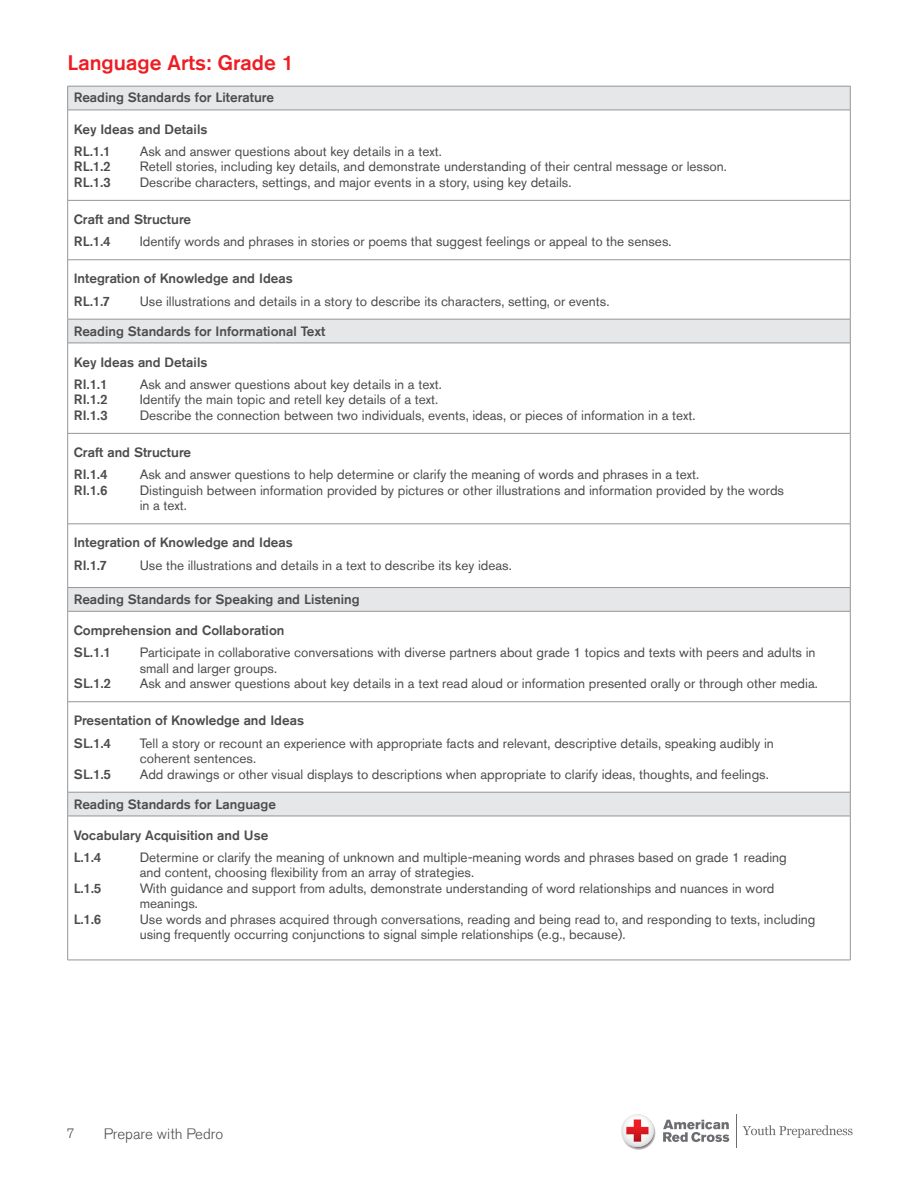
<style>
.page{position:relative;width:918px;height:1188px;background:#fff}
.page>*{position:absolute;margin:0;border:0;box-sizing:border-box;transform-origin:0 0}
.Headings_Above_Chart{font:500 21px "Akzidenz Grotesk Std";color:#ee1d23}
.t1{font:300 15px "Akzidenz Grotesk Std";color:#4b4c4d}
.Tabbed_Text{font:13.5px/15.6px "Akzidenz Grotesk Std";color:#4b4c4d}
.Gray_Medium_Titles{font:500 13.5px "Akzidenz Grotesk Std";color:#4b4c4d}
.Tabbed_Text-2{font:500 13.5px "Akzidenz Grotesk Std";letter-spacing:.04em;color:#4b4c4d}
.t2{font:300 13.5px "Akzidenz Grotesk Std";color:#4b4c4d}
</style>
<div class="page">
<hr style="left:737px;top:1114px;width:1px;height:33px;background:#6c6d70">
<svg style="left:621px;top:1114px;width:35px;height:36px"></svg>
<svg style="left:663px;top:1120px;width:66px;height:22px"></svg>
<svg style="left:743px;top:1125px;width:110px;height:13px"></svg>
<div style="left:68px;top:86px;width:782px;height:24px;background:#e6e7e9"></div>
<svg style="left:68px;top:320px;width:782px;height:496px"></svg>
<hr style="left:68px;top:792px;width:782px;height:1px;background:#939598">
<svg style="left:67px;top:792px;width:1px;height:24px"></svg>
<svg style="left:850px;top:792px;width:1px;height:24px"></svg>
<hr style="left:68px;top:816px;width:782px;height:1px;background:#939598">
<hr style="left:68px;top:86px;width:782px;height:1px;background:#939598">
<svg style="left:67px;top:86px;width:1px;height:24px"></svg>
<svg style="left:850px;top:86px;width:1px;height:24px"></svg>
<hr style="left:68px;top:110px;width:782px;height:1px;background:#939598">
<hr style="left:67px;top:110px;width:1px;height:90px;background:#939598">
<hr style="left:850px;top:110px;width:1px;height:90px;background:#939598">
<hr style="left:68px;top:200px;width:782px;height:1px;background:#939598">
<hr style="left:67px;top:201px;width:1px;height:59px;background:#939598">
<hr style="left:850px;top:201px;width:1px;height:59px;background:#939598">
<hr style="left:68px;top:260px;width:782px;height:1px;background:#939598">
<hr style="left:67px;top:260px;width:1px;height:59px;background:#939598">
<hr style="left:850px;top:260px;width:1px;height:59px;background:#939598">
<hr style="left:67px;top:343px;width:1px;height:90px;background:#939598">
<hr style="left:850px;top:343px;width:1px;height:90px;background:#939598">
<hr style="left:68px;top:433px;width:782px;height:1px;background:#939598">
<hr style="left:67px;top:434px;width:1px;height:90px;background:#939598">
<hr style="left:850px;top:434px;width:1px;height:90px;background:#939598">
<hr style="left:67px;top:524px;width:1px;height:63px;background:#939598">
<hr style="left:850px;top:524px;width:1px;height:63px;background:#939598">
<hr style="left:67px;top:611px;width:1px;height:91px;background:#939598">
<hr style="left:850px;top:611px;width:1px;height:91px;background:#939598">
<hr style="left:68px;top:701px;width:782px;height:1px;background:#939598">
<hr style="left:67px;top:702px;width:1px;height:90px;background:#939598">
<hr style="left:850px;top:702px;width:1px;height:90px;background:#939598">
<hr style="left:67px;top:816px;width:1px;height:144px;background:#939598">
<hr style="left:850px;top:816px;width:1px;height:144px;background:#939598">
<hr style="left:68px;top:960px;width:782px;height:1px;background:#939598">
<hr style="left:68px;top:319px;width:782px;height:1px;background:#939598">
<svg style="left:67px;top:319px;width:1px;height:24px"></svg>
<svg style="left:850px;top:319px;width:1px;height:24px"></svg>
<hr style="left:68px;top:343px;width:782px;height:1px;background:#939598">
<hr style="left:68px;top:524px;width:782px;height:1px;background:#939598">
<hr style="left:68px;top:587px;width:782px;height:1px;background:#939598">
<svg style="left:67px;top:588px;width:1px;height:23px"></svg>
<svg style="left:850px;top:588px;width:1px;height:23px"></svg>
<hr style="left:68px;top:611px;width:782px;height:1px;background:#939598">
<p class="Headings_Above_Chart" style="left:68px;top:50px;width:228px">Language Arts: Grade 1</p>
<p class="Gray_Medium_Titles" style="left:74px;top:89px;width:202px">Reading Standards for Literature</p>
<p class="Gray_Medium_Titles" style="left:74px;top:121px;width:135px">Key Ideas and Details</p>
<p class="Tabbed_Text-2" style="left:74px;top:143px;width:39px">RL.1.1</p>
<p class="Tabbed_Text" style="left:140px;top:143px;width:304px">Ask and answer questions about key details in a text.</p>
<p class="Tabbed_Text-2" style="left:74px;top:158px;width:39px">RL.1.2</p>
<p class="Tabbed_Text" style="left:140px;top:159px;width:589px">Retell stories, including key details, and demonstrate understanding of their central message or lesson.</p>
<p class="Tabbed_Text-2" style="left:74px;top:174px;width:39px">RL.1.3</p>
<p class="Tabbed_Text" style="left:140px;top:174px;width:433px">Describe characters, settings, and major events in a story, using key details.</p>
<p class="Gray_Medium_Titles" style="left:74px;top:211px;width:119px">Craft and Structure</p>
<p class="Tabbed_Text-2" style="left:74px;top:233px;width:39px">RL.1.4</p>
<p class="Tabbed_Text" style="left:140px;top:234px;width:533px">Identify words and phrases in stories or poems that suggest feelings or appeal to the senses.</p>
<p class="Gray_Medium_Titles" style="left:74px;top:270px;width:221px">Integration of Knowledge and Ideas</p>
<p class="Tabbed_Text-2" style="left:74px;top:293px;width:38px">RL.1.7</p>
<p class="Tabbed_Text" style="left:140px;top:293px;width:471px">Use illustrations and details in a story to describe its characters, setting, or events.</p>
<p class="Gray_Medium_Titles" style="left:74px;top:323px;width:253px">Reading Standards for Informational Text</p>
<p class="Gray_Medium_Titles" style="left:74px;top:354px;width:135px">Key Ideas and Details</p>
<p class="Tabbed_Text-2" style="left:74px;top:376px;width:36px">RI.1.1</p>
<p class="Tabbed_Text" style="left:140px;top:376px;width:304px">Ask and answer questions about key details in a text.</p>
<p class="Tabbed_Text-2" style="left:74px;top:391px;width:36px">RI.1.2</p>
<p class="Tabbed_Text" style="left:140px;top:392px;width:300px">Identify the main topic and retell key details of a text.</p>
<p class="Tabbed_Text-2" style="left:74px;top:407px;width:36px">RI.1.3</p>
<p class="Tabbed_Text" style="left:140px;top:407px;width:557px">Describe the connection between two individuals, events, ideas, or pieces of information in a text.</p>
<p class="Gray_Medium_Titles" style="left:74px;top:444px;width:119px">Craft and Structure</p>
<p class="Tabbed_Text-2" style="left:74px;top:466px;width:36px">RI.1.4</p>
<p class="Tabbed_Text" style="left:140px;top:467px;width:561px">Ask and answer questions to help determine or clarify the meaning of words and phrases in a text.</p>
<p class="Tabbed_Text-2" style="left:74px;top:482px;width:36px">RI.1.6</p>
<p class="Tabbed_Text" style="left:140px;top:482px;width:646px">Distinguish between information provided by pictures or other illustrations and information provided by the words in a text.</p>
<p class="Gray_Medium_Titles" style="left:74px;top:534px;width:221px">Integration of Knowledge and Ideas</p>
<p class="Tabbed_Text-2" style="left:74px;top:557px;width:35px">RI.1.7</p>
<p class="Tabbed_Text" style="left:140px;top:557px;width:374px">Use the illustrations and details in a text to describe its key ideas.</p>
<p class="Gray_Medium_Titles" style="left:74px;top:591px;width:288px">Reading Standards for Speaking and Listening</p>
<p class="Gray_Medium_Titles" style="left:74px;top:622px;width:212px">Comprehension and Collaboration</p>
<p class="Tabbed_Text-2" style="left:74px;top:644px;width:39px">SL.1.1</p>
<p class="Tabbed_Text" style="left:140px;top:645px;width:677px">Participate in collaborative conversations with diverse partners about grade 1 topics and texts with peers and adults in small and larger groups.</p>
<p class="Tabbed_Text-2" style="left:74px;top:675px;width:39px">SL.1.2</p>
<p class="Tabbed_Text" style="left:140px;top:676px;width:680px">Ask and answer questions about key details in a text read aloud or information presented orally or through other media.</p>
<p class="Gray_Medium_Titles" style="left:74px;top:712px;width:232px">Presentation of Knowledge and Ideas</p>
<p class="Tabbed_Text-2" style="left:74px;top:735px;width:39px">SL.1.4</p>
<p class="Tabbed_Text" style="left:140px;top:735px;width:636px">Tell a story or recount an experience with appropriate facts and relevant, descriptive details, speaking audibly in coherent sentences.</p>
<p class="Tabbed_Text-2" style="left:74px;top:766px;width:39px">SL.1.5</p>
<p class="Tabbed_Text" style="left:140px;top:766px;width:631px">Add drawings or other visual displays to descriptions when appropriate to clarify ideas, thoughts, and feelings.</p>
<p class="Gray_Medium_Titles" style="left:74px;top:796px;width:204px">Reading Standards for Language</p>
<p class="Gray_Medium_Titles" style="left:74px;top:827px;width:196px">Vocabulary Acquisition and Use</p>
<p class="Tabbed_Text-2" style="left:74px;top:849px;width:29px">L.1.4</p>
<p class="Tabbed_Text" style="left:140px;top:849px;width:649px">Determine or clarify the meaning of unknown and multiple-meaning words and phrases based on grade 1 reading and content, choosing flexibility from an array of strategies.</p>
<p class="Tabbed_Text-2" style="left:74px;top:880px;width:29px">L.1.5</p>
<p class="Tabbed_Text" style="left:140px;top:880px;width:636px">With guidance and support from adults, demonstrate understanding of word relationships and nuances in word meanings.</p>
<p class="Tabbed_Text-2" style="left:74px;top:911px;width:29px">L.1.6</p>
<p class="Tabbed_Text" style="left:140px;top:911px;width:677px">Use words and phrases acquired through conversations, reading and being read to, and responding to texts, including using frequently occurring conjunctions to signal simple relationships (e.g., because).</p>
<p class="t2" style="left:67px;top:1126px;width:9px">7</p>
<p class="t1" style="left:104px;top:1126px;width:121px">Prepare with Pedro</p>
</div>
